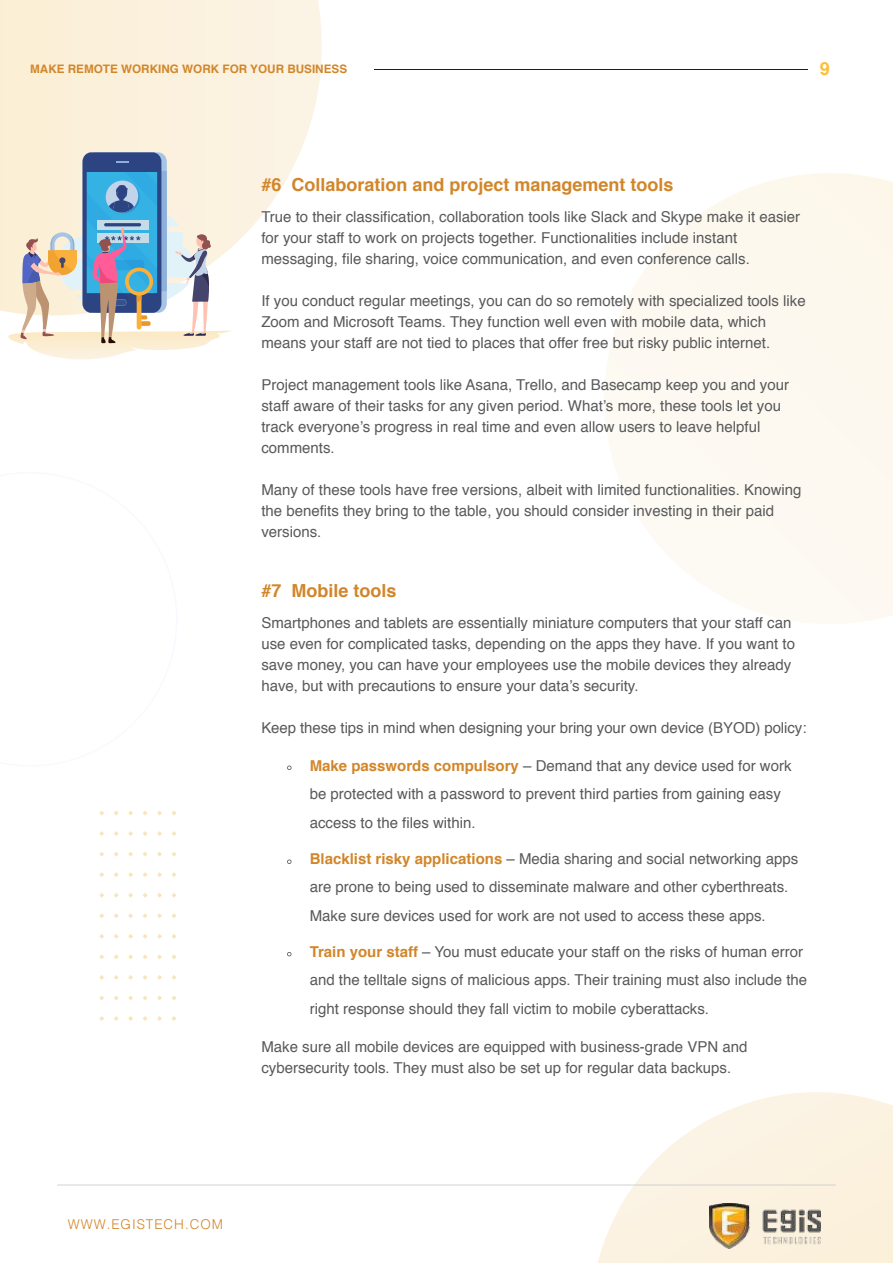
<style>
.page{position:relative;width:893px;height:1263px;background:#fff}
.page>*{position:absolute;margin:0;border:0;box-sizing:border-box;transform-origin:0 0}
.t1{font:700 18px "Helvetica";color:#d2862a}
.t2{font:700 18px "Helvetica";color:#febe33}
.t3{font:15px/21px "Helvetica";color:#58595b}
.t4{font:300 13.5px "Helvetica";letter-spacing:.07em;color:#d2862a}
.t5{font:700 11.7px "Helvetica";color:#d2862a}
.s1{font-weight:700;color:#d2862a}
</style>
<div class="page">
<svg style="left:0;top:0;width:322px;height:312px"></svg>
<svg style="left:598px;top:1092px;width:295px;height:171px"></svg>
<svg style="left:605px;top:173px;width:288px;height:451px"></svg>
<svg style="left:157px;top:995px;width:5px;height:5px"></svg>
<svg style="left:143px;top:996px;width:4px;height:4px"></svg>
<svg style="left:128px;top:995px;width:5px;height:5px"></svg>
<svg style="left:114px;top:996px;width:4px;height:4px"></svg>
<svg style="left:99px;top:995px;width:5px;height:5px"></svg>
<svg style="left:172px;top:995px;width:4px;height:5px"></svg>
<svg style="left:157px;top:975px;width:5px;height:5px"></svg>
<svg style="left:142px;top:975px;width:5px;height:5px"></svg>
<svg style="left:128px;top:975px;width:5px;height:5px"></svg>
<svg style="left:114px;top:975px;width:4px;height:5px"></svg>
<svg style="left:99px;top:975px;width:5px;height:5px"></svg>
<svg style="left:171px;top:975px;width:5px;height:5px"></svg>
<svg style="left:157px;top:954px;width:5px;height:5px"></svg>
<svg style="left:143px;top:954px;width:4px;height:5px"></svg>
<svg style="left:128px;top:954px;width:5px;height:5px"></svg>
<svg style="left:114px;top:954px;width:4px;height:5px"></svg>
<svg style="left:99px;top:954px;width:5px;height:5px"></svg>
<svg style="left:171px;top:954px;width:5px;height:5px"></svg>
<svg style="left:157px;top:934px;width:5px;height:5px"></svg>
<svg style="left:142px;top:934px;width:5px;height:5px"></svg>
<svg style="left:128px;top:934px;width:5px;height:5px"></svg>
<svg style="left:114px;top:934px;width:4px;height:5px"></svg>
<svg style="left:99px;top:934px;width:5px;height:5px"></svg>
<svg style="left:171px;top:934px;width:5px;height:5px"></svg>
<svg style="left:157px;top:913px;width:5px;height:5px"></svg>
<svg style="left:142px;top:913px;width:5px;height:5px"></svg>
<svg style="left:128px;top:913px;width:5px;height:5px"></svg>
<svg style="left:114px;top:913px;width:4px;height:5px"></svg>
<svg style="left:99px;top:913px;width:5px;height:5px"></svg>
<svg style="left:171px;top:913px;width:5px;height:5px"></svg>
<svg style="left:157px;top:893px;width:5px;height:5px"></svg>
<svg style="left:142px;top:893px;width:5px;height:5px"></svg>
<svg style="left:128px;top:893px;width:5px;height:5px"></svg>
<svg style="left:114px;top:893px;width:4px;height:5px"></svg>
<svg style="left:99px;top:893px;width:5px;height:5px"></svg>
<svg style="left:171px;top:893px;width:5px;height:5px"></svg>
<svg style="left:157px;top:872px;width:5px;height:5px"></svg>
<svg style="left:142px;top:872px;width:5px;height:5px"></svg>
<svg style="left:128px;top:872px;width:5px;height:5px"></svg>
<svg style="left:114px;top:872px;width:4px;height:5px"></svg>
<svg style="left:99px;top:872px;width:5px;height:5px"></svg>
<svg style="left:171px;top:872px;width:5px;height:5px"></svg>
<svg style="left:157px;top:852px;width:5px;height:5px"></svg>
<svg style="left:143px;top:852px;width:4px;height:5px"></svg>
<svg style="left:128px;top:852px;width:5px;height:5px"></svg>
<svg style="left:114px;top:852px;width:4px;height:5px"></svg>
<svg style="left:99px;top:852px;width:5px;height:5px"></svg>
<svg style="left:171px;top:852px;width:5px;height:5px"></svg>
<svg style="left:157px;top:831px;width:5px;height:5px"></svg>
<svg style="left:142px;top:831px;width:5px;height:5px"></svg>
<svg style="left:128px;top:831px;width:5px;height:5px"></svg>
<svg style="left:114px;top:831px;width:4px;height:5px"></svg>
<svg style="left:99px;top:831px;width:5px;height:5px"></svg>
<svg style="left:171px;top:831px;width:5px;height:5px"></svg>
<svg style="left:157px;top:1016px;width:5px;height:5px"></svg>
<svg style="left:142px;top:1016px;width:5px;height:5px"></svg>
<svg style="left:128px;top:1016px;width:5px;height:5px"></svg>
<svg style="left:114px;top:1016px;width:4px;height:5px"></svg>
<svg style="left:99px;top:1016px;width:5px;height:5px"></svg>
<svg style="left:171px;top:1016px;width:5px;height:5px"></svg>
<svg style="left:157px;top:810px;width:5px;height:5px"></svg>
<svg style="left:143px;top:811px;width:4px;height:4px"></svg>
<svg style="left:128px;top:810px;width:5px;height:5px"></svg>
<svg style="left:114px;top:811px;width:4px;height:4px"></svg>
<svg style="left:99px;top:810px;width:5px;height:5px"></svg>
<svg style="left:171px;top:811px;width:5px;height:4px"></svg>
<svg style="left:287px;top:765px;width:5px;height:5px"></svg>
<svg style="left:287px;top:859px;width:5px;height:5px"></svg>
<svg style="left:287px;top:952px;width:5px;height:4px"></svg>
<hr style="left:57px;top:1185px;width:779px;height:1px;background:#d0d2d3">
<hr style="left:374px;top:70px;width:434px;height:1px;background:#1e134e">
<div style="left:82px;top:152px;width:79px;height:161px;background:#2c4482;border-radius:9px"></div>
<svg style="left:116px;top:161px;width:13px;height:2px"></svg>
<svg style="left:8px;top:171px;width:224px;height:188px"></svg>
<img style="left:710px;top:1203px;width:111px;height:45px">
<p class="t5" style="left:30px;top:60px;width:319px">MAKE REMOTE WORKING WORK FOR YOUR BUSINESS</p>
<p class="t2" style="left:820px;top:54px;width:12px">9</p>
<p class="t1" style="left:261px;top:170px;width:414px">#6 Collaboration and project management tools</p>
<p class="t3" style="left:261px;top:207px;width:540px">True to their classification, collaboration tools like Slack and Skype make it easier for your staff to work on projects together. Functionalities include instant messaging, file sharing, voice communication, and even conference calls.</p>
<p class="t3" style="left:261px;top:291px;width:546px">If you conduct regular meetings, you can do so remotely with specialized tools like<br>Zoom and Microsoft Teams. They function well even with mobile data, which means your staff are not tied to places that offer free but risky public internet.</p>
<p class="t3" style="left:261px;top:375px;width:529px">Project management tools like Asana, Trello, and Basecamp keep you and your staff aware of their tasks for any given period. What’s more, these tools let you track everyone’s progress in real time and even allow users to leave helpful comments.</p>
<p class="t3" style="left:261px;top:480px;width:542px">Many of these tools have free versions, albeit with limited functionalities. Knowing the benefits they bring to the table, you should consider investing in their paid versions.</p>
<p class="t1" style="left:261px;top:576px;width:137px">#7 Mobile tools</p>
<p class="t3" style="left:261px;top:613px;width:535px">Smartphones and tablets are essentially miniature computers that your staff can use even for complicated tasks, depending on the apps they have. If you want to save money, you can have your employees use the mobile devices they already have, but with precautions to ensure your data’s security.</p>
<p class="t3" style="left:261px;top:718px;width:547px">Keep these tips in mind when designing your bring your own device (BYOD) policy:</p>
<p class="t3" style="left:310px;top:751px;width:483px;line-height:28.5px"><span class="s1">Make passwords compulsory</span> – Demand that any device used for work be protected with a password to prevent third parties from gaining easy access to the files within.</p>
<p class="t3" style="left:310px;top:844px;width:490px;line-height:28.5px"><span class="s1">Blacklist risky applications</span> – Media sharing and social networking apps are prone to being used to disseminate malware and other cyberthreats.<br>Make sure devices used for work are not used to access these apps.</p>
<p class="t3" style="left:310px;top:937px;width:499px;line-height:28.5px"><span class="s1">Train your staff</span> – You must educate your staff on the risks of human error and the telltale signs of malicious apps. Their training must also include the right response should they fall victim to mobile cyberattacks.</p>
<p class="t3" style="left:261px;top:1036px;width:488px">Make sure all mobile devices are equipped with business-grade VPN and cybersecurity tools. They must also be set up for regular data backups.</p>
<p class="t4" style="left:68px;top:1213px;width:157px">WWW.EGISTECH.COM</p>
</div>
